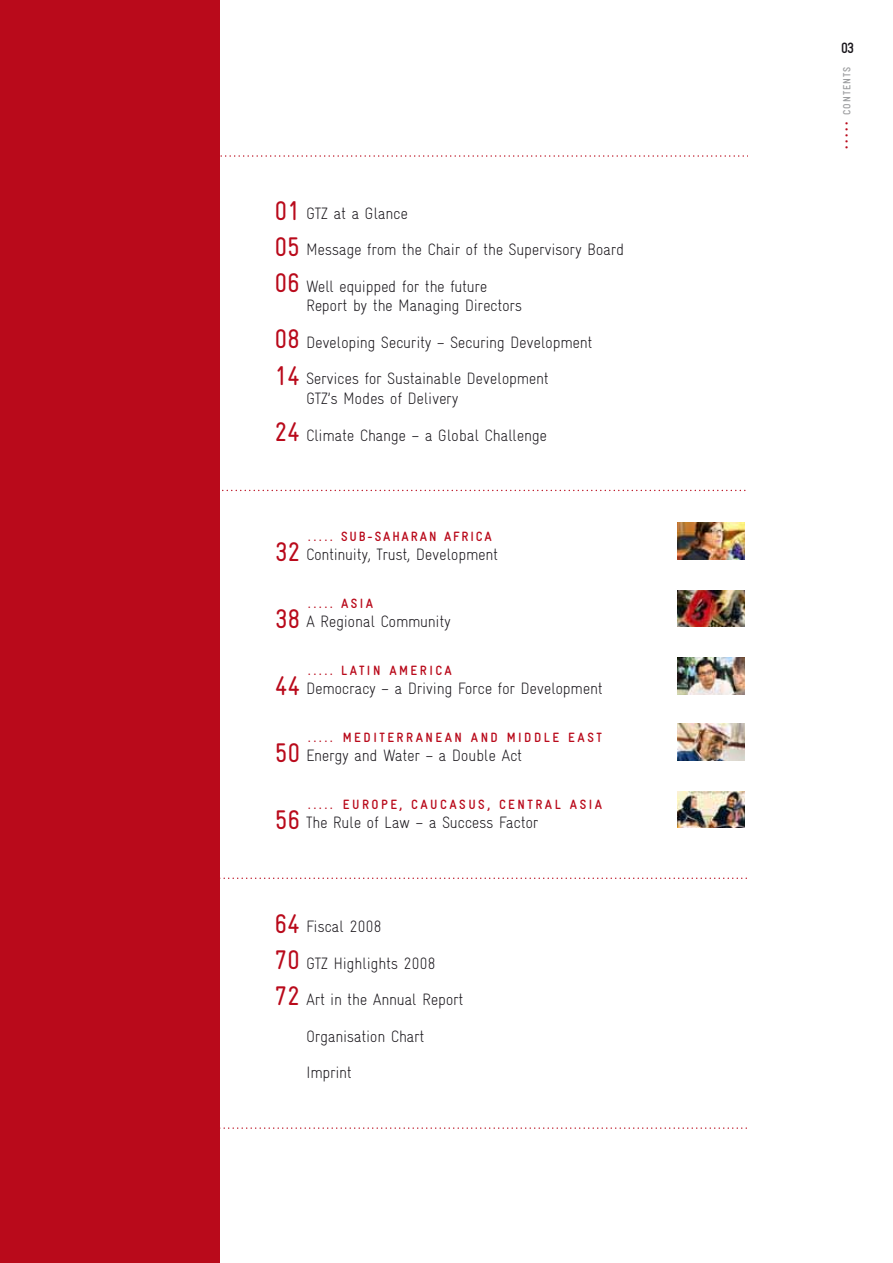
<style>
.page{position:relative;width:893px;height:1263px;background:#fff}
.page>*{position:absolute;margin:0;border:0;box-sizing:border-box;transform-origin:0 0}
.t1{font:condensed 27px/35.7px "Gravur";letter-spacing:-.02em;color:#b90a1b;text-align:justify}
.t2{font:300 condensed 16.5px/19.5px "Gravur";letter-spacing:-.02em;color:#1a171c}
.t3{font:700 condensed 15px "Gravur";color:#1a171c}
.t4{font:700 condensed 13.5px "Gravur";letter-spacing:.185em;color:#b90a1b}
.t5{font:700 condensed 13.5px "Gravur";letter-spacing:.14em;color:#b90a1b}
.t6{font:700 condensed 10.5px "Gravur";letter-spacing:.09em;color:#9c9d9f}
.s1{color:#b90a1b}
</style>
<div class="page">
<div style="left:0;top:0;width:220px;height:1263px;background:#b90a1b"></div>
<img style="left:677px;top:523px;width:68px;height:36px">
<img style="left:677px;top:590px;width:68px;height:37px">
<img style="left:677px;top:657px;width:68px;height:37px">
<img style="left:677px;top:724px;width:68px;height:36px">
<img style="left:677px;top:791px;width:68px;height:37px">
<svg style="left:222px;top:490px;width:524px;height:1px"></svg>
<svg style="left:220px;top:877px;width:527px;height:2px"></svg>
<svg style="left:220px;top:155px;width:528px;height:2px"></svg>
<svg style="left:220px;top:1127px;width:527px;height:2px"></svg>
<h1 class="t1" style="left:275px;top:196px;width:27px">01<br>05<br>06</h1>
<h1 class="t1" style="left:275px;top:324px;width:27px;line-height:36.5px">08<br>14</h1>
<h1 class="t1" style="left:275px;top:417px;width:27px">24</h1>
<p class="t2" style="left:306px;top:205px;width:104px">GTZ at a Glance</p>
<p class="t2" style="left:306px;top:242px;width:320px">Message from the Chair of the Supervisory Board</p>
<p class="t2" style="left:306px;top:278px;width:218px">Well equipped for the future<br>Report by the Managing Directors</p>
<p class="t2" style="left:306px;top:334px;width:288px">Developing Security – Securing Development</p>
<p class="t2" style="left:306px;top:371px;width:244px">Services for Sustainable Development<br>GTZ’s Modes of Delivery</p>
<p class="t2" style="left:306px;top:427px;width:242px">Climate Change – a Global Challenge</p>
<p class="t5" style="left:308px;top:531px;width:185px">..... SUB-SAHARAN AFRICA</p>
<p class="t2" style="left:306px;top:546px;width:194px">Continuity, Trust, Development</p>
<p class="t4" style="left:308px;top:598px;width:67px">..... ASIA</p>
<p class="t2" style="left:306px;top:613px;width:146px">A Regional Community</p>
<p class="t4" style="left:308px;top:665px;width:145px">..... LATIN AMERICA</p>
<p class="t2" style="left:306px;top:680px;width:298px">Democracy – a Driving Force for Development</p>
<p class="t4" style="left:308px;top:732px;width:295px">..... MEDITERRANEAN AND MIDDLE EAST</p>
<p class="t2" style="left:306px;top:747px;width:218px">Energy and Water – a Double Act</p>
<p class="t4" style="left:308px;top:799px;width:296px">..... EUROPE, CAUCASUS, CENTRAL ASIA</p>
<p class="t2" style="left:306px;top:814px;width:234px">The Rule of Law – a Success Factor</p>
<h1 class="t1" style="left:275px;top:537px;width:27px">32</h1>
<h1 class="t1" style="left:275px;top:604px;width:27px">38</h1>
<h1 class="t1" style="left:275px;top:671px;width:27px">44</h1>
<h1 class="t1" style="left:275px;top:738px;width:27px">50</h1>
<h1 class="t1" style="left:275px;top:805px;width:27px">56</h1>
<h1 class="t1" style="left:275px;top:908px;width:27px;line-height:36.2px">64<br>70<br>72</h1>
<p class="t2" style="left:306px;top:919px;width:77px">Fiscal 2008</p>
<p class="t2" style="left:306px;top:955px;width:131px">GTZ Highlights 2008</p>
<p class="t2" style="left:306px;top:992px;width:159px">Art in the Annual Report</p>
<p class="t2" style="left:306px;top:1028px;width:120px">Organisation Chart</p>
<p class="t2" style="left:306px;top:1065px;width:47px">Imprint</p>
<p class="t3" style="left:841px;top:43px;width:15px">03</p>
<p class="t6" style="left:843px;top:149px;width:84px;rotate:-90deg"><span class="s1">• • • • •</span> CONTENTS</p>
</div>
